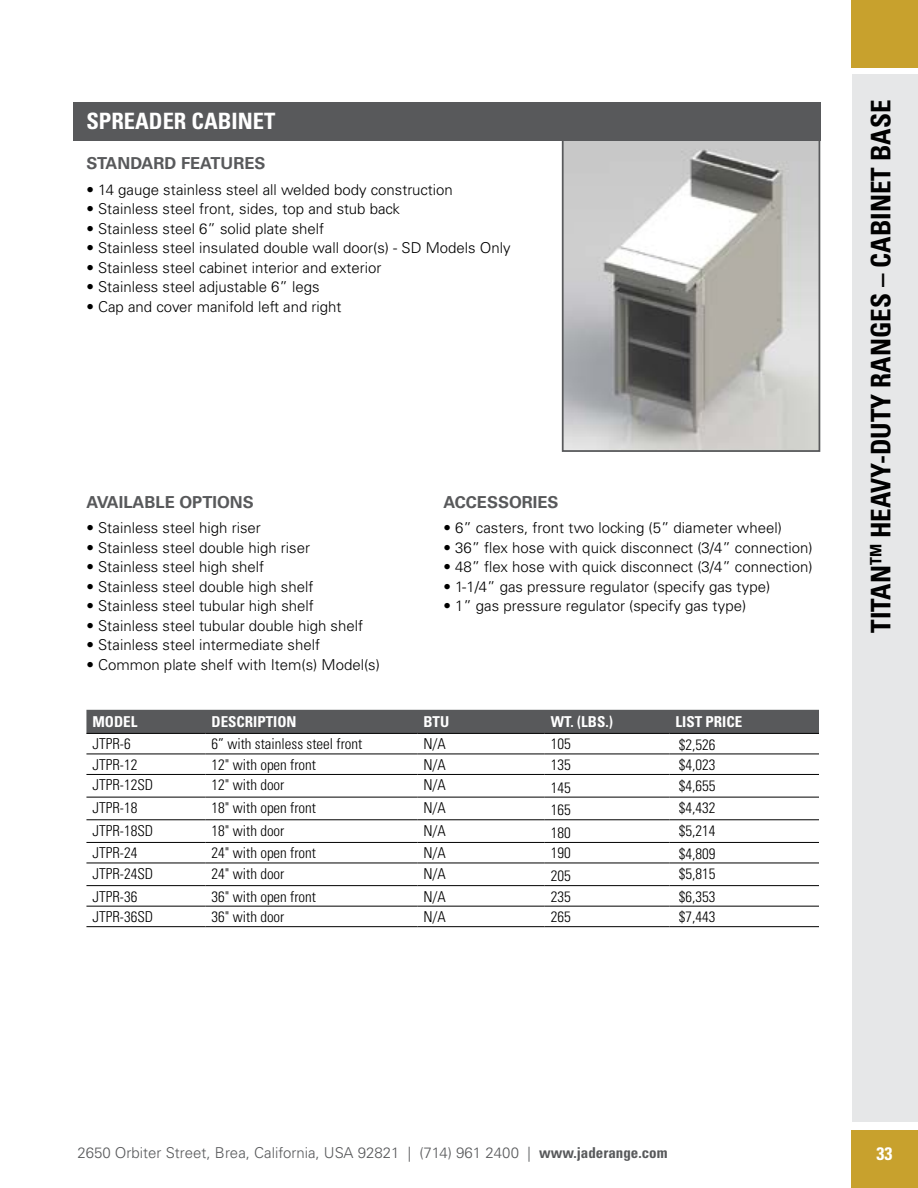
<style>
.page{position:relative;width:918px;height:1188px;background:#fff}
.page>*{position:absolute;margin:0;border:0;box-sizing:border-box;transform-origin:0 0}
.t1{font:700 condensed 27px "Univers";color:#000}
.t2{font:700 condensed 22.5px "Univers";color:#fff}
.t3{font:700 condensed 18px "Univers";color:#fff}
.t4{font:700 16.5px "Univers";color:#58595b}
.t5{font:300 15px "Univers";color:#000}
.t6{font:300 condensed 15px "Univers";color:#000}
.t7{font:300 15px "Univers";color:#58595b}
.t8{font:700 condensed 15px "Univers";color:#fff}
.s1{font-weight:700;font-stretch:condensed}
</style>
<div class="page">
<div style="left:852px;top:75px;width:66px;height:1047px;background:#e6e7e8"></div>
<div style="left:851px;top:0;width:67px;height:68px;background:#c8a12d"></div>
<div style="left:851px;top:1130px;width:67px;height:58px;background:#c8a12d"></div>
<div style="left:86px;top:710px;width:733px;height:23px;background:#58595b"></div>
<hr style="left:86px;top:733px;width:120px;height:1px;background:#000">
<hr style="left:206px;top:733px;width:211px;height:1px;background:#000">
<hr style="left:417px;top:733px;width:128px;height:1px;background:#000">
<hr style="left:545px;top:733px;width:125px;height:1px;background:#000">
<hr style="left:670px;top:733px;width:149px;height:1px;background:#000">
<hr style="left:86px;top:754px;width:120px;height:1px;background:#000">
<hr style="left:206px;top:754px;width:211px;height:1px;background:#000">
<hr style="left:417px;top:754px;width:128px;height:1px;background:#000">
<hr style="left:545px;top:754px;width:125px;height:1px;background:#000">
<hr style="left:670px;top:754px;width:149px;height:1px;background:#000">
<hr style="left:86px;top:774px;width:120px;height:1px;background:#000">
<hr style="left:206px;top:774px;width:211px;height:1px;background:#000">
<hr style="left:417px;top:774px;width:128px;height:1px;background:#000">
<hr style="left:545px;top:774px;width:125px;height:1px;background:#000">
<hr style="left:670px;top:774px;width:149px;height:1px;background:#000">
<hr style="left:86px;top:797px;width:120px;height:1px;background:#000">
<hr style="left:206px;top:797px;width:211px;height:1px;background:#000">
<hr style="left:417px;top:797px;width:128px;height:1px;background:#000">
<hr style="left:545px;top:797px;width:125px;height:1px;background:#000">
<hr style="left:670px;top:797px;width:149px;height:1px;background:#000">
<hr style="left:86px;top:820px;width:120px;height:1px;background:#000">
<hr style="left:206px;top:820px;width:211px;height:1px;background:#000">
<hr style="left:417px;top:820px;width:128px;height:1px;background:#000">
<hr style="left:545px;top:820px;width:125px;height:1px;background:#000">
<hr style="left:670px;top:820px;width:149px;height:1px;background:#000">
<hr style="left:86px;top:842px;width:120px;height:1px;background:#000">
<hr style="left:206px;top:842px;width:211px;height:1px;background:#000">
<hr style="left:417px;top:842px;width:128px;height:1px;background:#000">
<hr style="left:545px;top:842px;width:125px;height:1px;background:#000">
<hr style="left:670px;top:842px;width:149px;height:1px;background:#000">
<hr style="left:86px;top:863px;width:120px;height:1px;background:#000">
<hr style="left:206px;top:863px;width:211px;height:1px;background:#000">
<hr style="left:417px;top:863px;width:128px;height:1px;background:#000">
<hr style="left:545px;top:863px;width:125px;height:1px;background:#000">
<hr style="left:670px;top:863px;width:149px;height:1px;background:#000">
<hr style="left:86px;top:885px;width:120px;height:1px;background:#000">
<hr style="left:206px;top:885px;width:211px;height:1px;background:#000">
<hr style="left:417px;top:885px;width:128px;height:1px;background:#000">
<hr style="left:545px;top:885px;width:125px;height:1px;background:#000">
<hr style="left:670px;top:885px;width:149px;height:1px;background:#000">
<hr style="left:86px;top:906px;width:120px;height:1px;background:#000">
<hr style="left:206px;top:906px;width:211px;height:1px;background:#000">
<hr style="left:417px;top:906px;width:128px;height:1px;background:#000">
<hr style="left:545px;top:906px;width:125px;height:1px;background:#000">
<hr style="left:670px;top:906px;width:149px;height:1px;background:#000">
<hr style="left:86px;top:926px;width:120px;height:1px;background:#000">
<hr style="left:206px;top:926px;width:211px;height:1px;background:#000">
<hr style="left:417px;top:926px;width:128px;height:1px;background:#000">
<hr style="left:545px;top:926px;width:125px;height:1px;background:#000">
<hr style="left:670px;top:926px;width:149px;height:1px;background:#000">
<img style="left:565px;top:141px;width:252px;height:308px">
<div style="left:562px;top:138px;width:258px;height:314px;border:2px solid #58595b"></div>
<div style="left:73px;top:102px;width:747px;height:39px;background:#58595b"></div>
<h2 class="t2" style="left:86px;top:107px;width:190px">SPREADER CABINET</h2>
<h1 class="t1" style="left:864px;top:633px;width:534px;rotate:-90deg">TITAN<sup>TM</sup> HEAVY-DUTY RANGES – CABINET BASE</h1>
<p class="t4" style="left:86px;top:154px;width:180px">STANDARD FEATURES</p>
<p class="t5" style="left:86px;top:180px;width:368px">• 14 gauge stainless steel all welded body construction</p>
<p class="t5" style="left:86px;top:200px;width:315px">• Stainless steel front, sides, top and stub back</p>
<p class="t5" style="left:86px;top:219px;width:239px">• Stainless steel 6” solid plate shelf</p>
<p class="t5" style="left:86px;top:239px;width:426px">• Stainless steel insulated double wall door(s) - SD Models Only</p>
<p class="t5" style="left:86px;top:258px;width:297px">• Stainless steel cabinet interior and exterior</p>
<p class="t5" style="left:86px;top:278px;width:235px">• Stainless steel adjustable 6” legs</p>
<p class="t5" style="left:86px;top:297px;width:257px">• Cap and cover manifold left and right</p>
<p class="t4" style="left:86px;top:492px;width:169px">AVAILABLE OPTIONS</p>
<p class="t5" style="left:86px;top:519px;width:176px">• Stainless steel high riser</p>
<p class="t5" style="left:86px;top:538px;width:225px">• Stainless steel double high riser</p>
<p class="t5" style="left:86px;top:558px;width:179px">• Stainless steel high shelf</p>
<p class="t5" style="left:86px;top:577px;width:229px">• Stainless steel double high shelf</p>
<p class="t5" style="left:86px;top:597px;width:229px">• Stainless steel tubular high shelf</p>
<p class="t5" style="left:86px;top:616px;width:278px">• Stainless steel tubular double high shelf</p>
<p class="t5" style="left:86px;top:636px;width:235px">• Stainless steel intermediate shelf</p>
<p class="t5" style="left:86px;top:655px;width:295px">• Common plate shelf with Item(s) Model(s)</p>
<p class="t4" style="left:443px;top:492px;width:117px">ACCESSORIES</p>
<p class="t5" style="left:443px;top:519px;width:340px">• 6” casters, front two locking (5” diameter wheel)</p>
<p class="t5" style="left:443px;top:538px;width:371px">• 36” flex hose with quick disconnect (3/4” connection)</p>
<p class="t5" style="left:443px;top:558px;width:371px">• 48” flex hose with quick disconnect (3/4” connection)</p>
<p class="t5" style="left:443px;top:577px;width:328px">• 1-1/4” gas pressure regulator (specify gas type)</p>
<p class="t5" style="left:443px;top:597px;width:304px">• 1” gas pressure regulator (specify gas type)</p>
<p class="t8" style="left:92px;top:713px;width:46px">MODEL</p>
<p class="t8" style="left:212px;top:713px;width:87px">DESCRIPTION</p>
<p class="t8" style="left:423px;top:713px;width:27px">BTU</p>
<p class="t8" style="left:551px;top:713px;width:64px">WT. (LBS.)</p>
<p class="t8" style="left:676px;top:713px;width:68px">LIST PRICE</p>
<p class="t6" style="left:92px;top:735px;width:40px">JTPR-6</p>
<p class="t6" style="left:212px;top:735px;width:152px">6” with stainless steel front</p>
<p class="t6" style="left:423px;top:735px;width:24px">N/A</p>
<p class="t6" style="left:551px;top:735px;width:21px">105</p>
<p class="t6" style="left:679px;top:735px;width:38px">$2,526</p>
<p class="t6" style="left:92px;top:756px;width:46px">JTPR-12</p>
<p class="t6" style="left:212px;top:756px;width:106px">12" with open front</p>
<p class="t6" style="left:423px;top:756px;width:24px">N/A</p>
<p class="t6" style="left:551px;top:756px;width:21px">135</p>
<p class="t6" style="left:679px;top:756px;width:38px">$4,023</p>
<p class="t6" style="left:92px;top:776px;width:62px">JTPR-12SD</p>
<p class="t6" style="left:212px;top:776px;width:74px">12" with door</p>
<p class="t6" style="left:423px;top:776px;width:24px">N/A</p>
<p class="t6" style="left:551px;top:778px;width:21px">145</p>
<p class="t6" style="left:679px;top:776px;width:38px">$4,655</p>
<p class="t6" style="left:92px;top:799px;width:46px">JTPR-18</p>
<p class="t6" style="left:212px;top:799px;width:106px">18" with open front</p>
<p class="t6" style="left:423px;top:799px;width:24px">N/A</p>
<p class="t6" style="left:551px;top:801px;width:21px">165</p>
<p class="t6" style="left:679px;top:799px;width:38px">$4,432</p>
<p class="t6" style="left:92px;top:821px;width:62px">JTPR-18SD</p>
<p class="t6" style="left:212px;top:821px;width:74px">18" with door</p>
<p class="t6" style="left:423px;top:821px;width:24px">N/A</p>
<p class="t6" style="left:551px;top:824px;width:21px">180</p>
<p class="t6" style="left:679px;top:822px;width:38px">$5,214</p>
<p class="t6" style="left:92px;top:844px;width:46px">JTPR-24</p>
<p class="t6" style="left:212px;top:844px;width:106px">24" with open front</p>
<p class="t6" style="left:423px;top:844px;width:24px">N/A</p>
<p class="t6" style="left:551px;top:844px;width:21px">190</p>
<p class="t6" style="left:679px;top:844px;width:38px">$4,809</p>
<p class="t6" style="left:92px;top:865px;width:62px">JTPR-24SD</p>
<p class="t6" style="left:212px;top:865px;width:74px">24" with door</p>
<p class="t6" style="left:423px;top:865px;width:24px">N/A</p>
<p class="t6" style="left:551px;top:867px;width:21px">205</p>
<p class="t6" style="left:679px;top:865px;width:38px">$5,815</p>
<p class="t6" style="left:92px;top:887px;width:46px">JTPR-36</p>
<p class="t6" style="left:212px;top:887px;width:106px">36" with open front</p>
<p class="t6" style="left:423px;top:887px;width:24px">N/A</p>
<p class="t6" style="left:551px;top:887px;width:21px">235</p>
<p class="t6" style="left:679px;top:888px;width:38px">$6,353</p>
<p class="t6" style="left:92px;top:908px;width:62px">JTPR-36SD</p>
<p class="t6" style="left:212px;top:908px;width:74px">36" with door</p>
<p class="t6" style="left:423px;top:908px;width:24px">N/A</p>
<p class="t6" style="left:551px;top:908px;width:21px">265</p>
<p class="t6" style="left:679px;top:908px;width:38px">$7,443</p>
<p class="t7" style="left:77px;top:1144px;width:592px">2650 Orbiter Street, Brea, California, USA 92821 | (714) 961 2400 | <span class="s1">www.jaderange.com</span></p>
<p class="t3" style="left:877px;top:1142px;width:17px">33</p>
</div>
